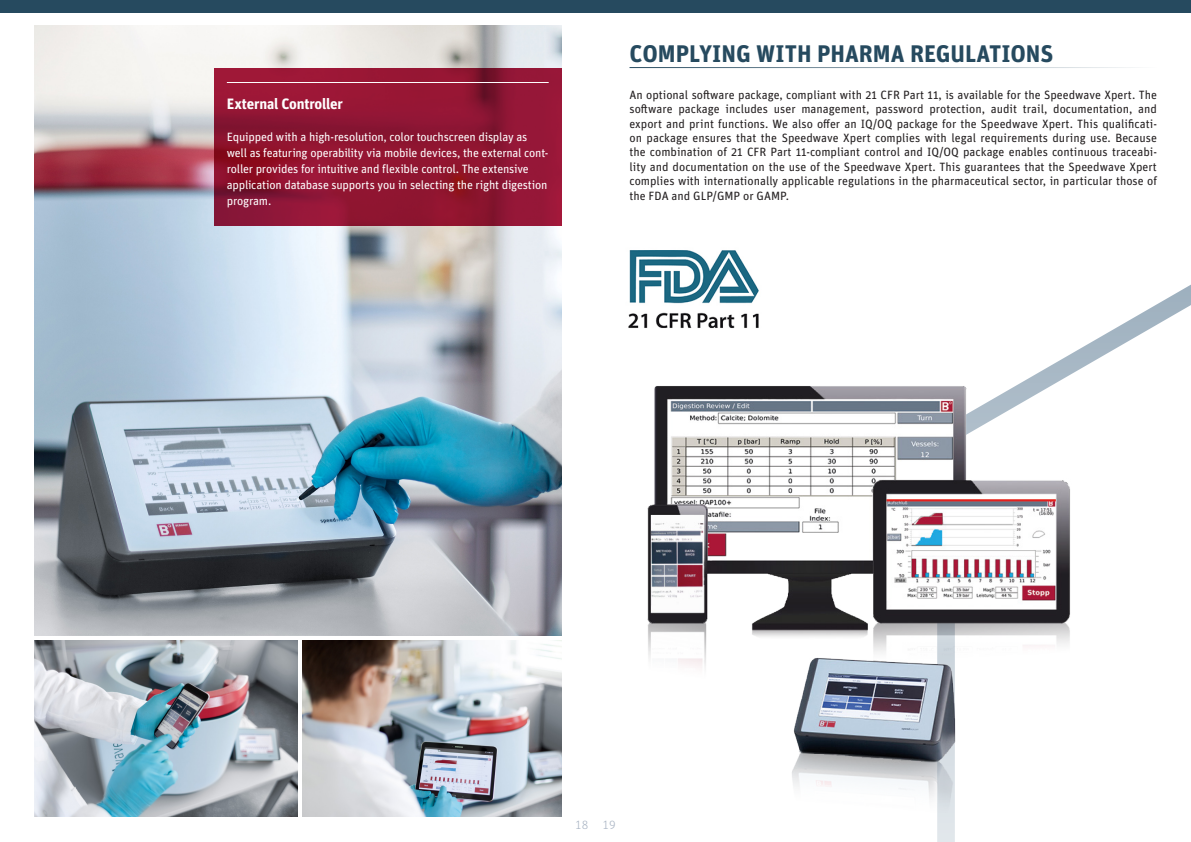
<style>
.page{position:relative;width:1191px;height:842px;background:#fff}
.page>*{position:absolute;margin:0;border:0;box-sizing:border-box;transform-origin:0 0}
.Header_24pt_fett{font:700 24px "Unit Pro";color:#264a5f}
.Header_22pt_bold_wei{font:700 15px "Unit Pro";letter-spacing:-.015em;color:#fff}
.t1{font:12px/14.4px "Unit Pro";color:#231f20;text-align:justify}
.Header_22pt_bold_wei-2{font:12px/16px "Unit Pro";letter-spacing:-.02em;color:#fff}
.Introduction_12pt{font:300 12px "Unit Pro";color:#a9b4c3}
</style>
<div class="page">
<svg style="left:1100px;top:284px;width:91px;height:60px"></svg>
<hr style="left:629px;top:67px;width:528px;height:1px;background:#264a5f">
<img style="left:34px;top:26px;width:527px;height:609px">
<img style="left:302px;top:640px;width:259px;height:176px">
<img style="left:34px;top:640px;width:264px;height:176px">
<svg style="left:214px;top:68px;width:347px;height:157px;background:#901532"></svg>
<hr style="left:227px;top:82px;width:322px;height:1px;background:#fff">
<img style="left:647px;top:337px;width:476px;height:505px">
<img style="left:628px;top:250px;width:141px;height:95px">
<div style="left:0;top:0;width:1191px;height:13px;background:#264a5f"></div>
<p class="Header_22pt_bold_wei" style="left:227px;top:92px;width:117px">External Controller</p>
<p class="Header_22pt_bold_wei-2" style="left:227px;top:128px;width:323px">Equipped with a high-resolution, color touchscreen display as well as featuring operability via mobile devices, the external cont&shy;roller provides for intuitive and flexible control. The extensive application database supports you in selecting the right digestion program.</p>
<p class="Header_24pt_fett" style="left:629px;top:36px;width:425px">COMPLYING WITH PHARMA REGULATIONS</p>
<p class="t1" style="left:629px;top:87px;width:529px">An optional software package, compliant with 21 CFR Part 11, is available for the Speedwave Xpert. The software package includes user management, password protection, audit trail, documentation, and export and print functions. We also offer an IQ/OQ package for the Speedwave Xpert. This qualificati&shy;on package ensures that the Speedwave Xpert complies with legal requirements during use. Because the combination of 21 CFR Part 11-compliant control and IQ/OQ package enables continuous traceabi&shy;lity and documentation on the use of the Speedwave Xpert. This guarantees that the Speedwave Xpert complies with internationally applicable regulations in the pharmaceutical sector, in particular those of the FDA and GLP/GMP or GAMP.</p>
<p class="Introduction_12pt" style="left:575px;top:817px;width:15px">18</p>
<p class="Introduction_12pt" style="left:602px;top:817px;width:15px">19</p>
</div>
